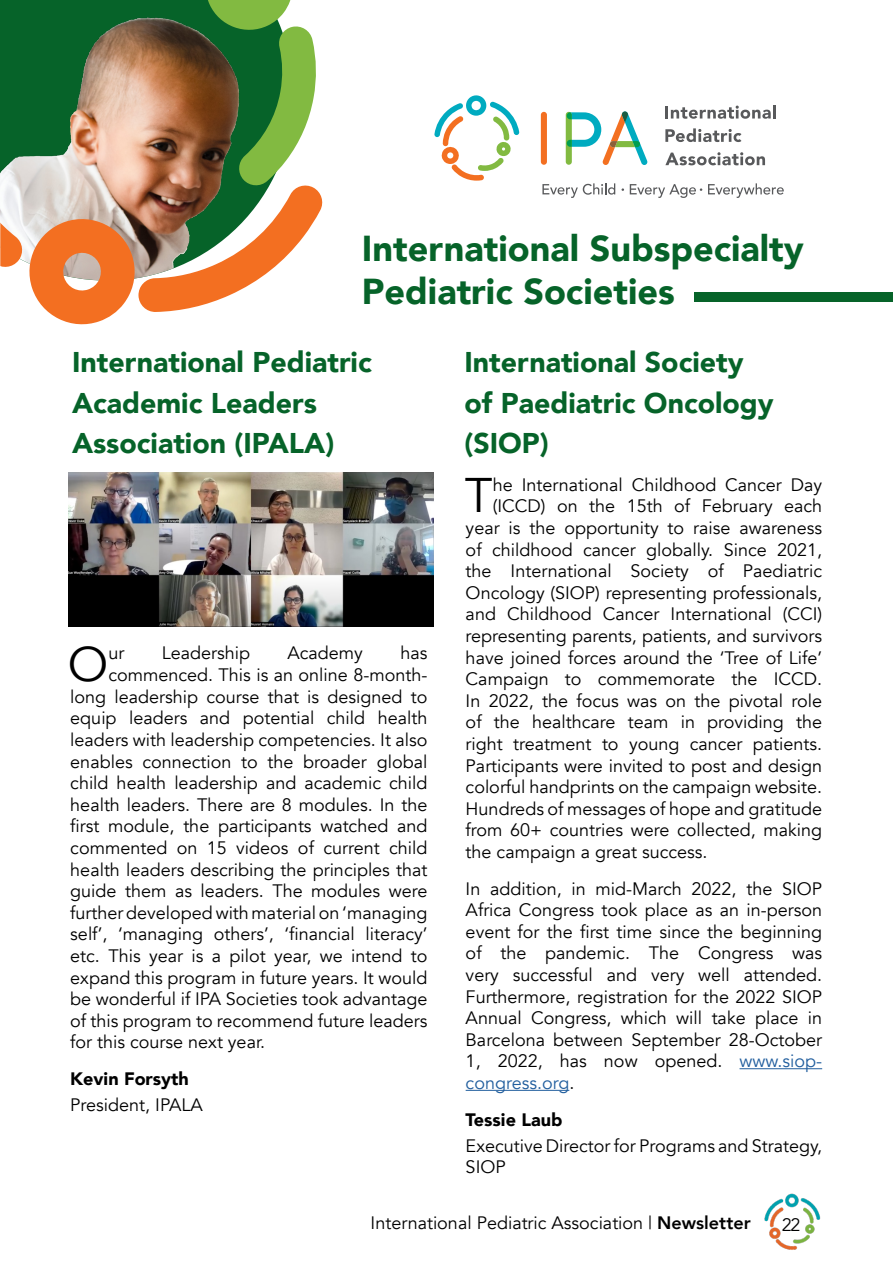
<style>
.page{position:relative;width:893px;height:1263px;background:#fff}
.page>*{position:absolute;margin:0;border:0;box-sizing:border-box;transform-origin:0 0}
.t1{font:48.45px "Avenir";color:#000}
.t2{font:900 36px/43.2px "Avenir";color:#066329}
.t3{font:900 28.5px/40.5px "Avenir";color:#066329}
.t4{font:18px/21.6px "Avenir";color:#000;text-align:justify}
.t5{font:900 18px "Avenir";color:#000}
.s1{color:#215e9e}
.s2{font-weight:800}
</style>
<div class="page">
<img style="left:764px;top:1193px;width:57px;height:57px">
<svg style="left:434px;top:95px;width:85px;height:86px"></svg>
<div style="left:541px;top:112px;width:6px;height:53px;background:#f36f21;border-radius:3px"></div>
<svg style="left:665px;top:105px;width:110px;height:14px"></svg>
<svg style="left:665px;top:128px;width:76px;height:14px"></svg>
<svg style="left:665px;top:152px;width:100px;height:13px"></svg>
<svg style="left:542px;top:183px;width:73px;height:15px"></svg>
<svg style="left:630px;top:184px;width:72px;height:14px"></svg>
<svg style="left:708px;top:183px;width:76px;height:15px"></svg>
<div style="left:566px;top:112px;width:6px;height:53px;background:#82ba41;border-radius:3px"></div>
<svg style="left:567px;top:111px;width:81px;height:54px"></svg>
<img style="left:0;top:0;width:323px;height:325px">
<div style="left:695px;top:292px;width:198px;height:10px;background:#066329"></div>
<hr style="left:739px;top:1068px;width:83px;height:1px;background:#215e9e">
<hr style="left:466px;top:1090px;width:103px;height:1px;background:#215e9e">
<img style="left:69px;top:473px;width:364px;height:153px">
<h2 class="t2" style="left:362px;top:226px;width:444px">International Subspecialty<br>Pediatric Societies</h2>
<h3 class="t3" style="left:72px;top:341px;width:301px">International Pediatric<br>Academic Leaders<br>Association (IPALA)</h3>
<h1 class="t1" style="left:68px;top:635px;width:42px">O</h1>
<p class="t4" style="left:108px;top:643px;width:17px">ur</p>
<p class="t4" style="left:162px;top:643px;width:90px">Leadership</p>
<p class="t4" style="left:288px;top:643px;width:77px">Academy</p>
<p class="t4" style="left:400px;top:643px;width:29px">has</p>
<p class="t4" style="left:108px;top:664px;width:320px">commenced. This is an online 8-month-</p>
<p class="t4" style="left:70px;top:686px;width:359px">long leadership course that is designed to</p>
<p class="t4" style="left:70px;top:708px;width:359px">equip leaders and potential child health</p>
<p class="t4" style="left:70px;top:729px;width:359px">leaders with leadership competencies. It also</p>
<p class="t4" style="left:70px;top:751px;width:359px">enables connection to the broader global</p>
<p class="t4" style="left:70px;top:772px;width:359px">child health leadership and academic child</p>
<p class="t4" style="left:70px;top:794px;width:359px">health leaders. There are 8 modules. In the</p>
<p class="t4" style="left:70px;top:816px;width:359px">first module, the participants watched and</p>
<p class="t4" style="left:70px;top:837px;width:359px">commented on 15 videos of current child</p>
<p class="t4" style="left:70px;top:859px;width:359px">health leaders describing the principles that</p>
<p class="t4" style="left:70px;top:880px;width:359px">guide them as leaders. The modules were</p>
<p class="t4" style="left:70px;top:902px;width:359px">further developed with material on ‘managing</p>
<p class="t4" style="left:70px;top:924px;width:359px">self’, ‘managing others’, ‘financial literacy’</p>
<p class="t4" style="left:70px;top:945px;width:359px">etc. This year is a pilot year, we intend to</p>
<p class="t4" style="left:70px;top:967px;width:359px">expand this program in future years. It would</p>
<p class="t4" style="left:70px;top:988px;width:359px">be wonderful if IPA Societies took advantage</p>
<p class="t4" style="left:70px;top:1010px;width:359px">of this program to recommend future leaders</p>
<p class="t4" style="left:70px;top:1032px;width:196px">for this course next year.</p>
<p class="t5" style="left:70px;top:1063px;width:120px">Kevin Forsyth</p>
<p class="t4" style="left:70px;top:1094px;width:134px">President, IPALA</p>
<h3 class="t3" style="left:464px;top:341px;width:311px">International Society of Paediatric Oncology (SIOP)</h3>
<h1 class="t1" style="left:465px;top:467px;width:29px">T</h1>
<p class="t4" style="left:493px;top:474px;width:331px">he International Childhood Cancer Day</p>
<p class="t4" style="left:493px;top:496px;width:331px">(ICCD) on the 15th of February each</p>
<p class="t4" style="left:466px;top:517px;width:358px">year is the opportunity to raise awareness</p>
<p class="t4" style="left:466px;top:539px;width:358px">of childhood cancer globally. Since 2021,</p>
<p class="t4" style="left:466px;top:560px;width:358px">the International Society of Paediatric</p>
<p class="t4" style="left:466px;top:582px;width:358px">Oncology (SIOP) representing professionals,</p>
<p class="t4" style="left:466px;top:604px;width:358px">and Childhood Cancer International (CCI)</p>
<p class="t4" style="left:466px;top:625px;width:358px">representing parents, patients, and survivors</p>
<p class="t4" style="left:466px;top:647px;width:358px">have joined forces around the ‘Tree of Life’</p>
<p class="t4" style="left:466px;top:668px;width:358px">Campaign to commemorate the ICCD.</p>
<p class="t4" style="left:466px;top:690px;width:358px">In 2022, the focus was on the pivotal role</p>
<p class="t4" style="left:466px;top:712px;width:358px">of the healthcare team in providing the</p>
<p class="t4" style="left:466px;top:733px;width:358px">right treatment to young cancer patients.</p>
<p class="t4" style="left:466px;top:755px;width:358px">Participants were invited to post and design</p>
<p class="t4" style="left:466px;top:776px;width:358px">colorful handprints on the campaign website.</p>
<p class="t4" style="left:466px;top:798px;width:358px">Hundreds of messages of hope and gratitude</p>
<p class="t4" style="left:466px;top:820px;width:358px">from 60+ countries were collected, making</p>
<p class="t4" style="left:466px;top:841px;width:243px">the campaign a great success.</p>
<p class="t4" style="left:466px;top:878px;width:358px">In addition, in mid-March 2022, the SIOP Africa Congress took place as an in-person event for the first time since the beginning of the pandemic. The Congress was very successful and very well attended.<br>Furthermore, registration for the 2022 SIOP Annual Congress, which will take place in Barcelona between September 28-October 1, 2022, has now opened. <span class="s1">www.siop&shy;congress.org</span>.</p>
<p class="t5" style="left:466px;top:1104px;width:98px">Tessie Laub</p>
<p class="t4" style="left:466px;top:1135px;width:358px">Executive Director for Programs and Strategy,<br>SIOP</p>
<p class="t4" style="left:371px;top:1212px;width:382px">International Pediatric Association | <span class="s2">Newsletter</span></p>
<p class="t4" style="left:782px;top:1214px;width:20px">22</p>
</div>
